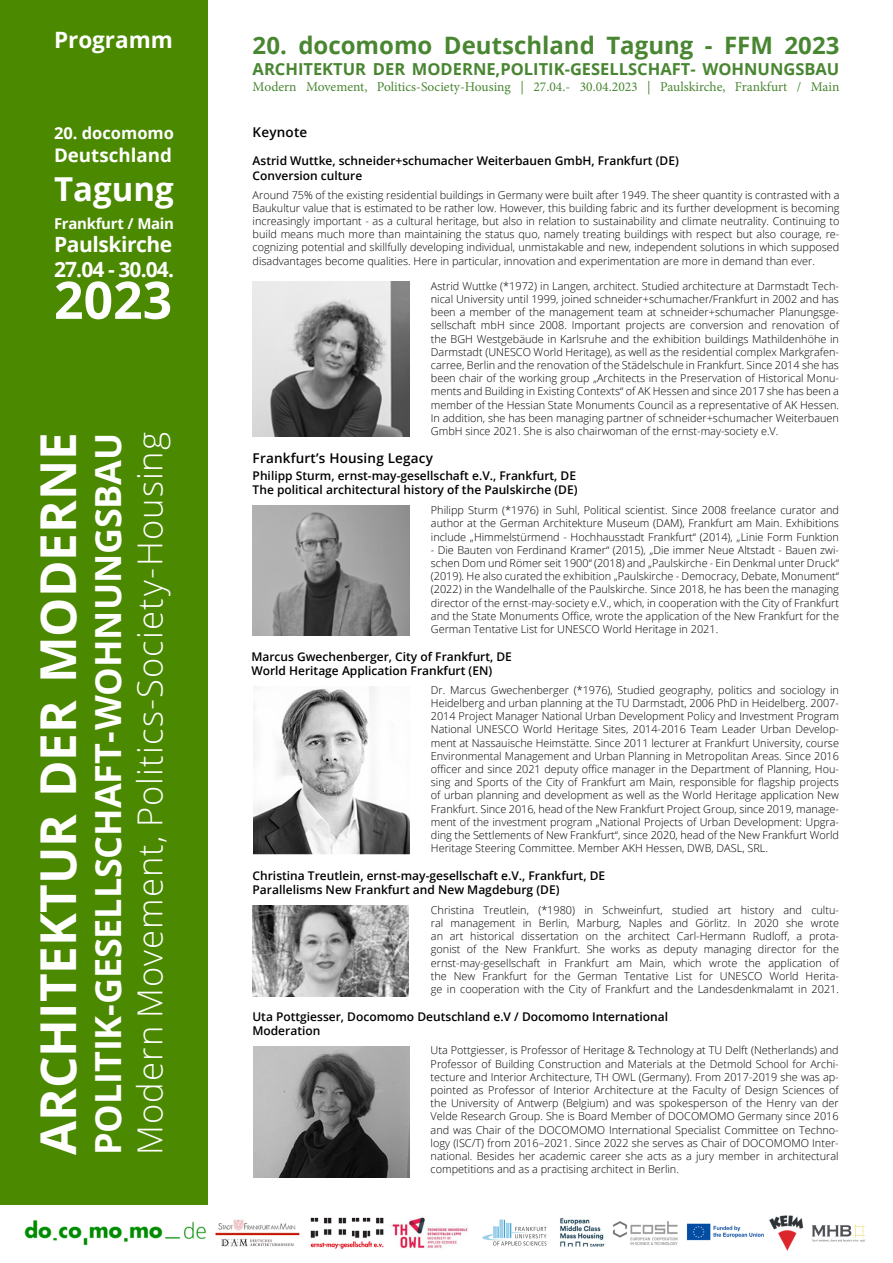
<style>
.page{position:relative;width:893px;height:1263px;background:#fff}
.page>*{position:absolute;margin:0;border:0;box-sizing:border-box;transform-origin:0 0}
.t1{font:700 51.75px "Open Sans";color:#fff}
.t2{font:700 49.5px "Open Sans";color:#fff}
.t3{font:700 36px "Open Sans";letter-spacing:-.005em;color:#fff}
.t4{font:300 34.5px "Open Sans";letter-spacing:.03em;color:#fff}
.t5{font:700 33px "Open Sans";color:#fff}
.t6{font:700 24px "Open Sans";color:#498632}
.t7{font:700 22.5px "Open Sans";color:#fff}
.t8{font:700 21px/25.2px "Open Sans";letter-spacing:-.02em;color:#fff}
.t9{font:700 18.75px "Open Sans";color:#fff}
.t10{font:700 16.5px "Open Sans";color:#498632}
.t11{font:700 16.5px "Open Sans";color:#fff}
.t12{font:700 15px "Open Sans";letter-spacing:-.02em;color:#fff}
.t13{font:13.5px "Minion Pro";color:#498632}
.t14{font:600 13.5px "Open Sans";letter-spacing:.015em;color:#000}
.t15{font:600 12px/14.4px "Open Sans";color:#000}
.t16{font:300 10.8px/13.2px "Open Sans";color:#000;text-align:justify}
</style>
<div class="page">
<div style="left:0;top:0;width:208px;height:1204px;background:#4b8900"></div>
<img style="left:24px;top:1220px;width:182px;height:26px">
<img style="left:215px;top:1219px;width:85px;height:28px">
<img style="left:310px;top:1217px;width:74px;height:32px">
<img style="left:392px;top:1216px;width:76px;height:33px">
<img style="left:482px;top:1219px;width:65px;height:27px">
<img style="left:686px;top:1223px;width:78px;height:18px">
<img style="left:560px;top:1218px;width:45px;height:29px">
<img style="left:769px;top:1215px;width:35px;height:36px">
<img style="left:812px;top:1223px;width:54px;height:19px">
<img style="left:612px;top:1221px;width:66px;height:24px">
<img style="left:253px;top:281px;width:156px;height:156px">
<img style="left:253px;top:506px;width:156px;height:130px">
<img style="left:253px;top:905px;width:156px;height:91px">
<img style="left:253px;top:686px;width:157px;height:169px">
<img style="left:253px;top:1046px;width:157px;height:132px">
<h3 class="t7" style="left:54px;top:24px;width:120px">Programm</h3>
<h3 class="t11" style="left:54px;top:121px;width:122px">20. docomomo</h3>
<h3 class="t9" style="left:54px;top:142px;width:119px">Deutschland</h3>
<h3 class="t5" style="left:54px;top:166px;width:121px">Tagung</h3>
<h3 class="t12" style="left:54px;top:213px;width:122px">Frankfurt / Main</h3>
<h3 class="t8" style="left:54px;top:231px;width:122px">Paulskirche<br>27.04 - 30.04.</h3>
<h1 class="t1" style="left:54px;top:264px;width:120px">2023</h1>
<h2 class="t2" style="left:23px;top:1155px;width:724px;rotate:-90deg">ARCHITEKTUR DER MODERNE</h2>
<h3 class="t3" style="left:83px;top:1155px;width:724px;rotate:-90deg">POLITIK-GESELLSCHAFT- WOHNUNGSBAU</h3>
<h3 class="t4" style="left:126px;top:1155px;width:724px;rotate:-90deg">Modern Movement, Politics-Society-Housing</h3>
<h3 class="t6" style="left:253px;top:29px;width:588px">20. docomomo Deutschland Tagung - FFM 2023</h3>
<h3 class="t10" style="left:253px;top:57px;width:588px">ARCHITEKTUR DER MODERNE,POLITIK-GESELLSCHAFT- WOHNUNGSBAU</h3>
<p class="t13" style="left:253px;top:78px;width:588px">Modern Movement, Politics-Society-Housing | 27.04.- 30.04.2023 | Paulskirche, Frankfurt / Main</p>
<p class="t14" style="left:253px;top:123px;width:56px">Keynote</p>
<p class="t15" style="left:253px;top:153px;width:428px">Astrid Wuttke, schneider+schumacher Weiterbauen GmbH, Frankfurt (DE)<br>Conversion culture</p>
<p class="t16" style="left:253px;top:188px;width:588px">Around 75% of the existing residential buildings in Germany were built after 1949. The sheer quantity is contrasted with a Baukultur value that is estimated to be rather low. However, this building fabric and its further development is becoming increasingly important - as a cultural heritage, but also in relation to sustainability and climate neutrality. Continuing to build means much more than maintaining the status quo, namely treating buildings with respect but also courage, re&shy;cognizing potential and skillfully developing individual, unmistakable and new, independent solutions in which supposed disadvantages become qualities. Here in particular, innovation and experimentation are more in demand than ever.</p>
<p class="t16" style="left:431px;top:279px;width:410px">Astrid Wuttke (*1972) in Langen, architect. Studied architecture at Darmstadt Tech&shy;nical University until 1999, joined schneider+schumacher/Frankfurt in 2002 and has been a member of the management team at schneider+schumacher Planungsge&shy;sellschaft mbH since 2008. Important projects are conversion and renovation of the BGH Westgebäude in Karlsruhe and the exhibition buildings Mathildenhöhe in Darmstadt (UNESCO World Heritage), as well as the residential complex Markgrafen&shy;carree, Berlin and the renovation of the Städelschule in Frankfurt. Since 2014 she has been chair of the working group „Architects in the Preservation of Historical Monu&shy;ments and Building in Existing Contexts“ of AK Hessen and since 2017 she has been a member of the Hessian State Monuments Council as a representative of AK Hessen.<br>In addition, she has been managing partner of schneider+schumacher Weiterbauen GmbH since 2021. She is also chairwoman of the ernst-may-society e.V.</p>
<p class="t14" style="left:253px;top:449px;width:182px">Frankfurt’s Housing Legacy</p>
<p class="t15" style="left:253px;top:468px;width:326px">Philipp Sturm, ernst-may-gesellschaft e.V., Frankfurt, DE<br>The political architectural history of the Paulskirche (DE)</p>
<p class="t16" style="left:431px;top:503px;width:410px">Philipp Sturm (*1976) in Suhl, Political scientist. Since 2008 freelance curator and author at the German Architekture Museum (DAM), Frankfurt am Main. Exhibitions include „Himmelstürmend - Hochhausstadt Frankfurt“ (2014), „Linie Form Funktion</p>
<p class="t16" style="left:431px;top:543px;width:410px">- Die Bauten von Ferdinand Kramer“ (2015), „Die immer Neue Altstadt - Bauen zwi&shy;schen Dom und Römer seit 1900“ (2018) and „Paulskirche - Ein Denkmal unter Druck“ (2019). He also curated the exhibition „Paulskirche - Democracy, Debate, Monument“ (2022) in the Wandelhalle of the Paulskirche. Since 2018, he has been the managing director of the ernst-may-society e.V., which, in cooperation with the City of Frankfurt and the State Monuments Office, wrote the application of the New Frankfurt for the German Tentative List for UNESCO World Heritage in 2021.</p>
<p class="t15" style="left:251px;top:649px;width:262px">Marcus Gwechenberger, City of Frankfurt, DE<br>World Heritage Application Frankfurt (EN)</p>
<p class="t16" style="left:431px;top:683px;width:410px">Dr. Marcus Gwechenberger (*1976), Studied geography, politics and sociology in Heidelberg and urban planning at the TU Darmstadt, 2006 PhD in Heidelberg. 2007- 2014 Project Manager National Urban Development Policy and Investment Program National UNESCO World Heritage Sites, 2014-2016 Team Leader Urban Develop&shy;ment at Nassauische Heimstätte. Since 2011 lecturer at Frankfurt University, course Environmental Management and Urban Planning in Metropolitan Areas. Since 2016 officer and since 2021 deputy office manager in the Department of Planning, Hou&shy;sing and Sports of the City of Frankfurt am Main, responsible for flagship projects of urban planning and development as well as the World Heritage application New Frankfurt. Since 2016, head of the New Frankfurt Project Group, since 2019, manage&shy;ment of the investment program „National Projects of Urban Development: Upgra&shy;ding the Settlements of New Frankfurt“, since 2020, head of the New Frankfurt World Heritage Steering Committee. Member AKH Hessen, DWB, DASL, SRL.</p>
<p class="t15" style="left:253px;top:868px;width:354px">Christina Treutlein, ernst-may-gesellschaft e.V., Frankfurt, DE<br>Parallelisms New Frankfurt and New Magdeburg (DE)</p>
<p class="t16" style="left:431px;top:903px;width:410px">Christina Treutlein, (*1980) in Schweinfurt, studied art history and cultu&shy;ral management in Berlin, Marburg, Naples and Görlitz. In 2020 she wrote an art historical dissertation on the architect Carl-Hermann Rudloff, a prota&shy;gonist of the New Frankfurt. She works as deputy managing director for the ernst-may-gesellschaft in Frankfurt am Main, which wrote the application of the New Frankfurt for the German Tentative List for UNESCO World Herita&shy;ge in cooperation with the City of Frankfurt and the Landesdenkmalamt in 2021.</p>
<p class="t15" style="left:252px;top:1009px;width:417px">Uta Pottgiesser, Docomomo Deutschland e.V / Docomomo International<br>Moderation</p>
<p class="t16" style="left:431px;top:1043px;width:410px">Uta Pottgiesser, is Professor of Heritage &amp; Technology at TU Delft (Netherlands) and Professor of Building Construction and Materials at the Detmold School for Archi&shy;tecture and Interior Architecture, TH OWL (Germany). From 2017-2019 she was ap&shy;pointed as Professor of Interior Architecture at the Faculty of Design Sciences of the University of Antwerp (Belgium) and was spokesperson of the Henry van der Velde Research Group. She is Board Member of DOCOMOMO Germany since 2016 and was Chair of the DOCOMOMO International Specialist Committee on Techno&shy;logy (ISC/T) from 2016–2021. Since 2022 she serves as Chair of DOCOMOMO Inter&shy;national. Besides her academic career she acts as a jury member in architectural competitions and as a practising architect in Berlin.</p>
</div>
